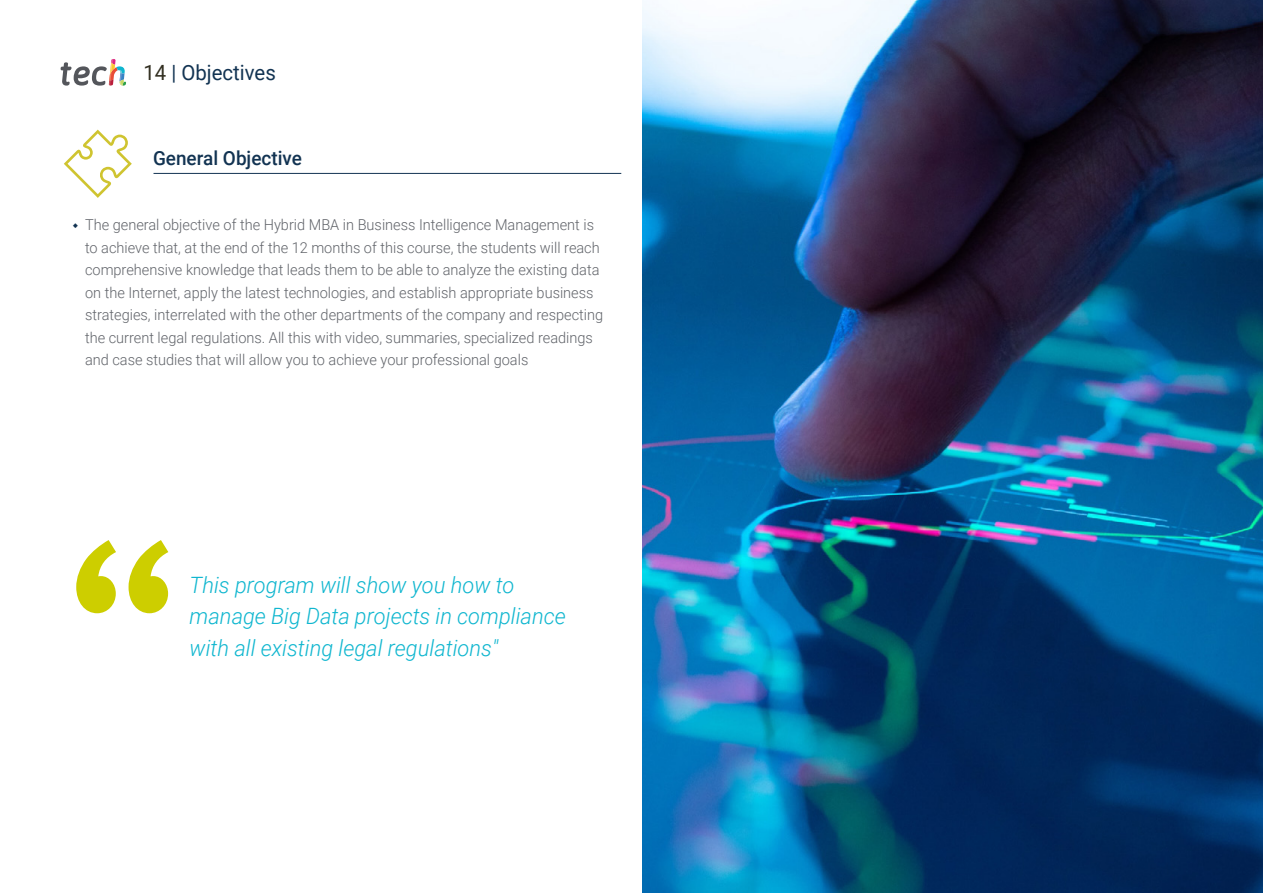
<style>
.page{position:relative;width:1263px;height:893px;background:#fff}
.page>*{position:absolute;margin:0;border:0;box-sizing:border-box;transform-origin:0 0}
.t1{font:italic 300 22.5px/31.5px "Roboto";color:#0fb6cf}
.t2{font:21px "Roboto";color:#123352}
.t3{font:500 19.5px "Roboto";color:#123352}
.t4{font:300 15px/22.5px "Roboto";color:#61646a}
.s1{color:#312e20}
</style>
<div class="page">
<svg style="left:61px;top:59px;width:65px;height:27px"></svg>
<hr style="left:153px;top:173px;width:468px;height:1px;background:#123352">
<svg style="left:64px;top:130px;width:68px;height:68px"></svg>
<img style="left:642px;top:0;width:621px;height:893px">
<svg style="left:76px;top:540px;width:92px;height:73px"></svg>
<h2 class="t2" style="left:144px;top:57px;width:134px"><span class="s1">14</span> | Objectives</h2>
<h3 class="t3" style="left:153px;top:144px;width:150px">General Objective</h3>
<p class="t4" style="left:85px;top:213px;width:520px">The general objective of the Hybrid MBA in Business Intelligence Management is to achieve that, at the end of the 12 months of this course, the students will reach comprehensive knowledge that leads them to be able to analyze the existing data on the Internet, apply the latest technologies, and establish appropriate business strategies, interrelated with the other departments of the company and respecting the current legal regulations. All this with video, summaries, specialized readings and case studies that will allow you to achieve your professional goals</p>
<h1 class="t1" style="left:190px;top:568px;width:378px">This program will show you how to manage Big Data projects in compliance with all existing legal regulations"</h1>
</div>
